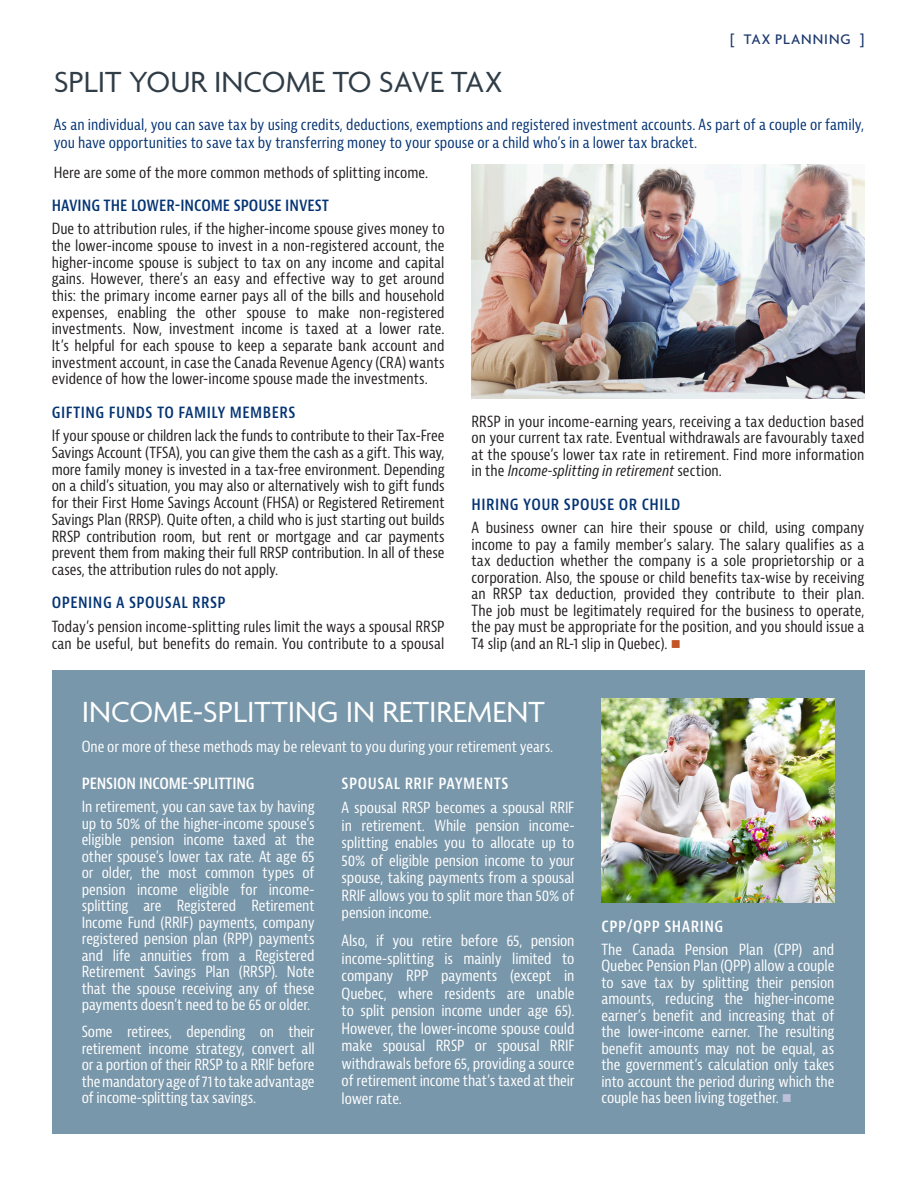
<style>
.page{position:relative;width:918px;height:1188px;background:#fff}
.page>*{position:absolute;margin:0;border:0;box-sizing:border-box;transform-origin:0 0}
.t1{font:31.5px "Agenda";color:#fff}
.t2{font:31.5px "Agenda";color:#303d47}
.t3{font:600 condensed 16.5px "Bernina Sans";letter-spacing:.03em;color:#053474}
.t4{font:600 condensed 16.5px "Bernina Sans";letter-spacing:.03em;color:#fff}
.t5{font:600 condensed 16.5px "Bernina Sans";color:#053474}
.t6{font:600 condensed 16.5px "Bernina Sans";letter-spacing:-.01em;color:#fff}
.t7{font:condensed 15px/16.6px "Bernina Sans";letter-spacing:.005em;color:#231f20;text-align:justify}
.t8{font:condensed 15px/16.5px "Bernina Sans";letter-spacing:-.005em;color:#fff;text-align:justify}
.t9{font:condensed 15px/18px "Bernina Sans";letter-spacing:.005em;color:#053474}
.t10{font:500 15px "Agenda";letter-spacing:.065em;color:#1b376c}
.s1{font-style:italic}
.s2{color:#c25426}
.s3{color:#bcc0d8}
</style>
<div class="page">
<div style="left:52px;top:671px;width:812px;height:463px;background:#7997aa"></div>
<img style="left:472px;top:164px;width:392px;height:235px">
<img style="left:602px;top:699px;width:232px;height:203px">
<p class="t10" style="left:730px;top:30px;width:136px">[ TAX PLANNING ]</p>
<p class="t2" style="left:54px;top:65px;width:451px">SPLIT YOUR INCOME TO SAVE TAX</p>
<p class="t9" style="left:54px;top:116px;width:812px">As an individual, you can save tax by using credits, deductions, exemptions and registered investment accounts. As part of a couple or family, you have opportunities to save tax by transferring money to your spouse or a child who’s in a lower tax bracket.</p>
<p class="t7" style="left:54px;top:164px;width:376px">Here are some of the more common methods of splitting income.</p>
<p class="t5" style="left:52px;top:195px;width:279px">HAVING THE LOWER-INCOME SPOUSE INVEST</p>
<p class="t7" style="left:52px;top:221px;width:394px">Due to attribution rules, if the higher-income spouse gives money to the lower-income spouse to invest in a non-registered account, the higher-income spouse is subject to tax on any income and capital gains. However, there’s an easy and effective way to get around this: the primary income earner pays all of the bills and household expenses, enabling the other spouse to make non-registered investments. Now, investment income is taxed at a lower rate.<br>It’s helpful for each spouse to keep a separate bank account and investment account, in case the Canada Revenue Agency (CRA) wants evidence of how the lower-income spouse made the investments.</p>
<p class="t3" style="left:52px;top:402px;width:245px">GIFTING FUNDS TO FAMILY MEMBERS</p>
<p class="t7" style="left:52px;top:428px;width:394px">If your spouse or children lack the funds to contribute to their Tax-Free Savings Account (TFSA), you can give them the cash as a gift. This way, more family money is invested in a tax-free environment. Depending on a child’s situation, you may also or alternatively wish to gift funds for their First Home Savings Account (FHSA) or Registered Retirement Savings Plan (RRSP). Quite often, a child who is just starting out builds RRSP contribution room, but rent or mortgage and car payments prevent them from making their full RRSP contribution. In all of these cases, the attribution rules do not apply.</p>
<p class="t3" style="left:52px;top:592px;width:175px">OPENING A SPOUSAL RRSP</p>
<p class="t7" style="left:52px;top:618px;width:394px">Today’s pension income-splitting rules limit the ways a spousal RRSP can be useful, but benefits do remain. You contribute to a spousal</p>
<p class="t7" style="left:472px;top:414px;width:394px">RRSP in your income-earning years, receiving a tax deduction based on your current tax rate. Eventual withdrawals are favourably taxed at the spouse’s lower tax rate in retirement. Find more information in the <span class="s1">Income-splitting in retirement</span> section.</p>
<p class="t3" style="left:472px;top:494px;width:210px">HIRING YOUR SPOUSE OR CHILD</p>
<p class="t7" style="left:472px;top:520px;width:394px">A business owner can hire their spouse or child, using company income to pay a family member’s salary. The salary qualifies as a tax deduction whether the company is a sole proprietorship or a corporation. Also, the spouse or child benefits tax-wise by receiving an RRSP tax deduction, provided they contribute to their plan.<br>The job must be legitimately required for the business to operate, the pay must be appropriate for the position, and you should issue a T4 slip (and an RL-1 slip in Quebec). <span class="s2">■</span></p>
<p class="t1" style="left:82px;top:695px;width:465px">INCOME-SPLITTING IN RETIREMENT</p>
<p class="t8" style="left:82px;top:739px;width:473px">One or more of these methods may be relevant to you during your retirement years.</p>
<p class="t6" style="left:82px;top:773px;width:174px">PENSION INCOME-SPLITTING</p>
<p class="t8" style="left:82px;top:799px;width:234px">In retirement, you can save tax by having up to 50% of the higher-income spouse’s eligible pension income taxed at the other spouse’s lower tax rate. At age 65 or older, the most common types of pension income eligible for income&shy;splitting are Registered Retirement Income Fund (RRIF) payments, company registered pension plan (RPP) payments and life annuities from a Registered Retirement Savings Plan (RRSP). Note that the spouse receiving any of these payments doesn’t need to be 65 or older.</p>
<p class="t8" style="left:82px;top:1024px;width:234px">Some retirees, depending on their retirement income strategy, convert all or a portion of their RRSP to a RRIF before the mandatory age of 71 to take advantage of income-splitting tax savings.</p>
<p class="t4" style="left:342px;top:773px;width:168px">SPOUSAL RRIF PAYMENTS</p>
<p class="t8" style="left:342px;top:799px;width:234px;line-height:17.5px">A spousal RRSP becomes a spousal RRIF in retirement. While pension income&shy;splitting enables you to allocate up to 50% of eligible pension income to your spouse, taking payments from a spousal RRIF allows you to split more than 50% of pension income.</p>
<p class="t8" style="left:342px;top:933px;width:234px;line-height:17.5px">Also, if you retire before 65, pension income-splitting is mainly limited to company RPP payments (except in Quebec, where residents are unable to split pension income under age 65).<br>However, the lower-income spouse could make spousal RRSP or spousal RRIF withdrawals before 65, providing a source of retirement income that’s taxed at their lower rate.</p>
<p class="t4" style="left:602px;top:916px;width:123px">CPP/QPP SHARING</p>
<p class="t8" style="left:602px;top:941px;width:234px">The Canada Pension Plan (CPP) and Quebec Pension Plan (QPP) allow a couple to save tax by splitting their pension amounts, reducing the higher-income earner’s benefit and increasing that of the lower-income earner. The resulting benefit amounts may not be equal, as the government’s calculation only takes into account the period during which the couple has been living together. <span class="s3">■</span></p>
</div>
